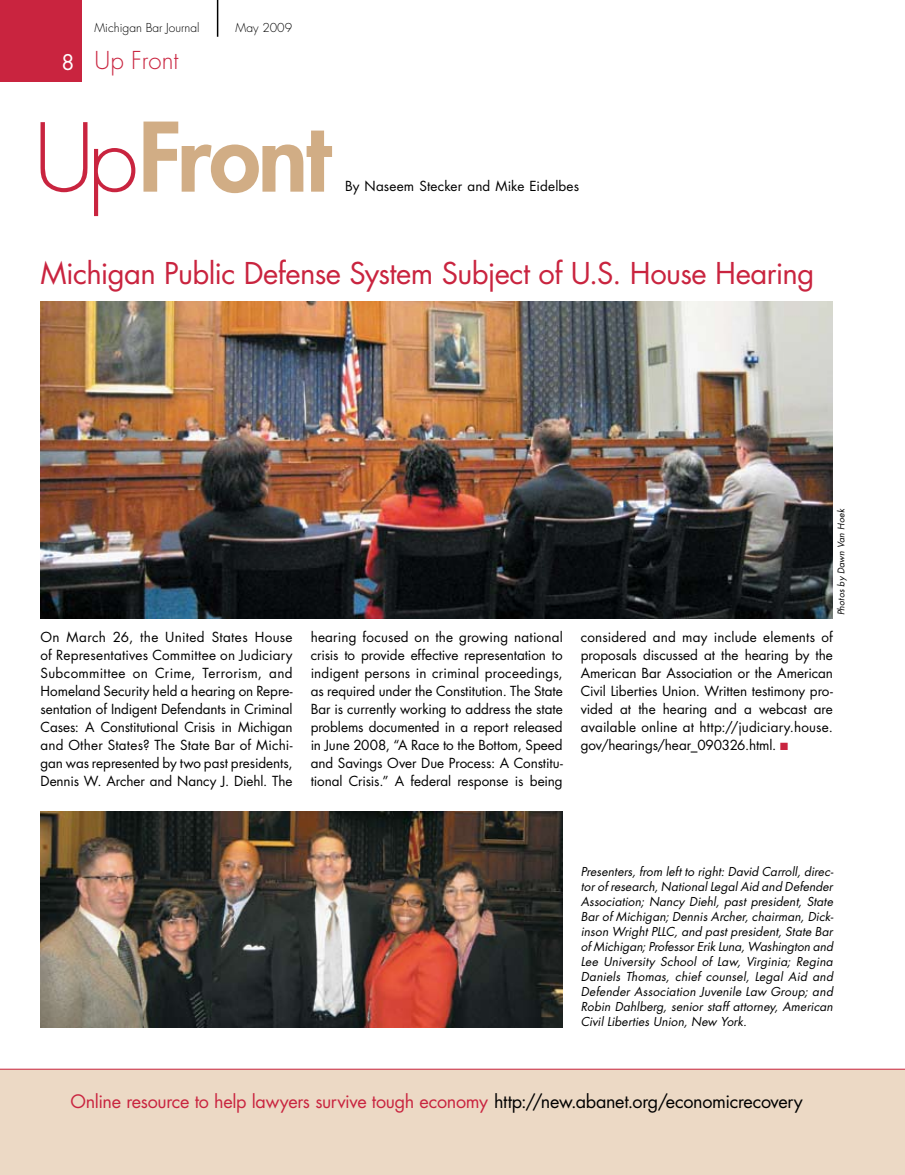
<style>
.page{position:relative;width:905px;height:1175px;background:#fff}
.page>*{position:absolute;margin:0;border:0;box-sizing:border-box;transform-origin:0 0}
.t1{font:29.25px "Futura";letter-spacing:-.02em;color:#c9243f}
.t2{font:300 24px "Futura";color:#c9243f}
.t3{font:18px "Futura";letter-spacing:-.015em;color:#c9243f}
.t4{font:13.5px/18px "Futura";letter-spacing:-.005em;color:#000;text-align:justify}
.t5{font:italic 12px/15px "Futura";letter-spacing:.01em;color:#000;text-align:justify}
.t6{font:300 12px "Futura";color:#000}
.t7{font:italic 9px "Futura";color:#000}
.s1{font-weight:400;font-size:21px;color:#fff}
.s2{color:#c9243f}
.s3{color:#000}
</style>
<div class="page">
<div style="left:0;top:0;width:82px;height:82px;background:#c9243f"></div>
<hr style="left:217px;top:0;width:1px;height:37px;background:#000">
<svg style="left:143px;top:121px;width:189px;height:72px"></svg>
<svg style="left:40px;top:122px;width:47px;height:70px"></svg>
<svg style="left:94px;top:148px;width:41px;height:68px"></svg>
<img style="left:40px;top:812px;width:522px;height:215px">
<img style="left:40px;top:301px;width:792px;height:317px">
<div style="left:0;top:1068px;width:904px;height:106px;background:#ecd9c5"></div>
<p class="t6" style="left:94px;top:20px;width:106px">Michigan Bar Journal</p>
<p class="t6" style="left:236px;top:20px;width:58px">May 2009</p>
<h2 class="t2" style="left:62px;top:45px;width:118px"><span class="s1">8</span> Up Front</h2>
<p class="t4" style="left:345px;top:176px;width:235px">By Naseem Stecker and Mike Eidelbes</p>
<h1 class="t1" style="left:40px;top:253px;width:775px">Michigan Public Defense System Subject of U.S. House Hearing</h1>
<p class="t7" style="left:835px;top:615px;width:108px;rotate:-90deg">Photos by Dawn Van Hoek</p>
<p class="t4" style="left:40px;top:628px;width:254px">On March 26, the United States House of Representatives Committee on Judiciary Subcommittee on Crime, Terrorism, and Homeland Security held a hearing on Repre&shy;sentation of Indigent Defendants in Criminal Cases: A Constitutional Crisis in Michigan and Other States? The State Bar of Michi&shy;gan was represented by two past presidents, Dennis W. Archer and Nancy J. Diehl. The</p>
<p class="t4" style="left:580px;top:628px;width:254px">considered and may include elements of proposals discussed at the hearing by the American Bar Association or the American Civil Liberties Union. Written testimony pro&shy;vided at the hearing and a webcast are available online at http://judiciary.house. gov/hearings/hear_090326.html. <span class="s2">■</span></p>
<p class="t4" style="left:310px;top:628px;width:254px">hearing focused on the growing national crisis to provide effective representation to indigent persons in criminal proceedings, as required under the Constitution. The State Bar is currently working to address the state problems documented in a report released in June 2008, “A Race to the Bottom, Speed and Savings Over Due Process: A Constitu&shy;tional Crisis.” A federal response is being</p>
<p class="t5" style="left:580px;top:864px;width:254px">Presenters, from left to right: David Carroll, direc&shy;tor of research, National Legal Aid and Defender Association; Nancy Diehl, past president, State Bar of Michigan; Dennis Archer, chairman, Dick&shy;inson Wright PLLC, and past president, State Bar of Michigan; Professor Erik Luna, Washington and Lee University School of Law, Virginia; Regina Daniels Thomas, chief counsel, Legal Aid and Defender Association Juvenile Law Group; and Robin Dahlberg, senior staff attorney, American Civil Liberties Union, New York.</p>
<h3 class="t3" style="left:70px;top:1089px;width:734px">Online resource to help lawyers survive tough economy <span class="s3">http://new.abanet.org/economicrecovery</span></h3>
</div>
